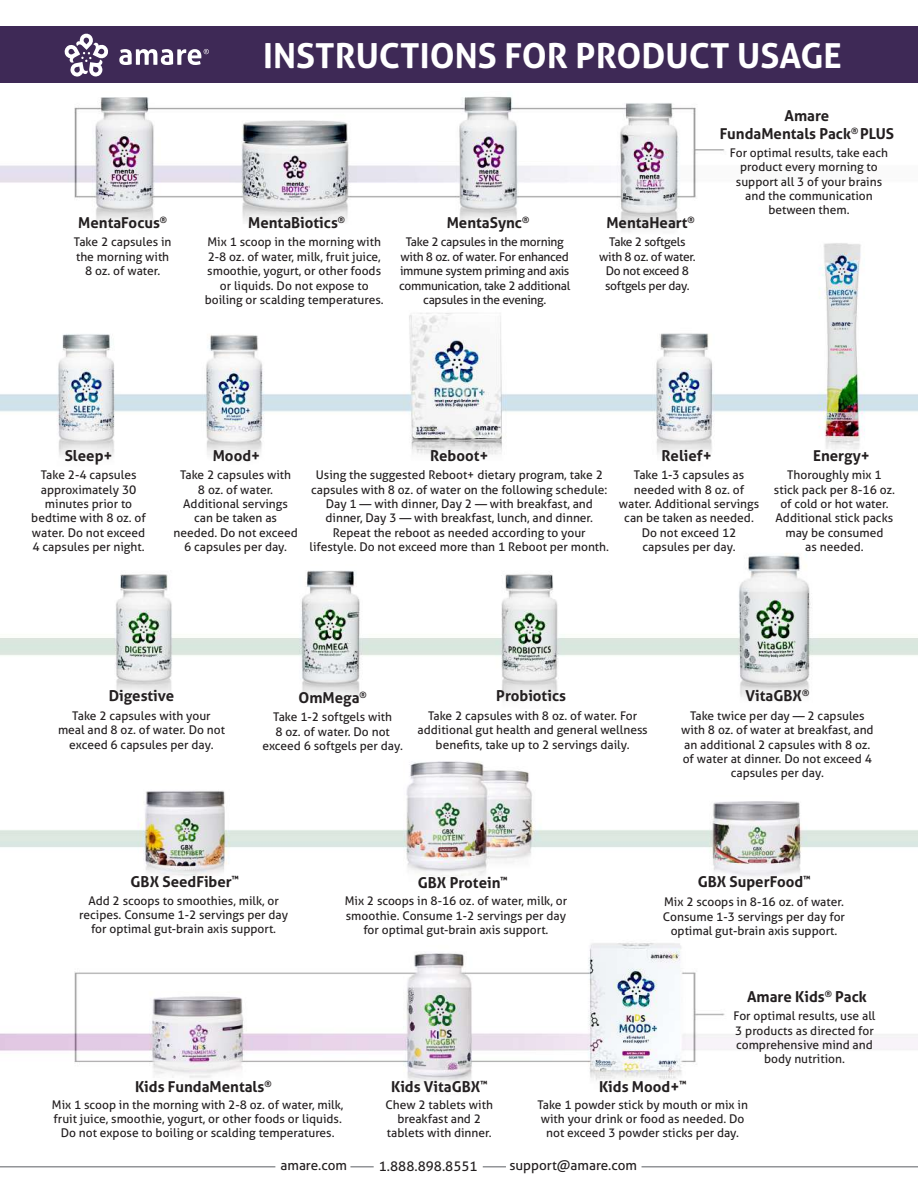
<style>
.page{position:relative;width:918px;height:1188px;background:#fff}
.page>*{position:absolute;margin:0;border:0;box-sizing:border-box;transform-origin:0 0}
.t1{font:700 34.5px "Aller";color:#fff}
.t2{font:700 15px/18px "Aller";color:#231f20;text-align:center}
.t3{font:13.5px "Aller";color:#231f20}
.t4{font:12px/14.4px "Aller";color:#231f20;text-align:center}
.t5{font:12px/14.4px "Aller";letter-spacing:-.025em;color:#231f20;text-align:center}
</style>
<div class="page">
<img style="left:0;top:97px;width:918px;height:1071px">
<div style="left:0;top:26px;width:918px;height:57px;background:#3e2956"></div>
<svg style="left:64px;top:33px;width:44px;height:44px"></svg>
<svg style="left:119px;top:49px;width:90px;height:16px"></svg>
<hr style="left:0;top:1166px;width:275px;height:2px;background:#939598">
<hr style="left:350px;top:1166px;width:24px;height:2px;background:#939598">
<hr style="left:483px;top:1166px;width:23px;height:2px;background:#939598">
<hr style="left:642px;top:1166px;width:276px;height:2px;background:#939598">
<h1 class="t1" style="left:263px;top:34px;width:580px">INSTRUCTIONS FOR PRODUCT USAGE</h1>
<p class="t2" style="left:720px;top:107px;width:176px">Amare<br>FundaMentals Pack<sup>®</sup> PLUS</p>
<p class="t2" style="left:78px;top:214px;width:90px">MentaFocus<sup>®</sup></p>
<p class="t4" style="left:74px;top:235px;width:99px">Take 2 capsules in the morning with<br>8 oz. of water.</p>
<p class="t2" style="left:248px;top:214px;width:99px">MentaBiotics<sup>®</sup></p>
<p class="t4" style="left:205px;top:235px;width:181px">Mix 1 scoop in the morning with<br>2-8 oz. of water, milk, fruit juice, smoothie, yogurt, or other foods or liquids. Do not expose to boiling or scalding temperatures.</p>
<p class="t2" style="left:447px;top:214px;width:84px">MentaSync<sup>®</sup></p>
<p class="t2" style="left:606px;top:214px;width:90px">MentaHeart<sup>®</sup></p>
<p class="t5" style="left:399px;top:235px;width:173px">Take 2 capsules in the morning with 8 oz. of water. For enhanced immune system priming and axis communication, take 2 additional capsules in the evening.</p>
<p class="t5" style="left:599px;top:235px;width:98px">Take 2 softgels with 8 oz. of water.<br>Do not exceed 8 softgels per day.</p>
<p class="t4" style="left:730px;top:145px;width:160px">For optimal results, take each product every morning to support all 3 of your brains and the communication between them.</p>
<p class="t2" style="left:65px;top:447px;width:49px">Sleep+</p>
<p class="t2" style="left:213px;top:447px;width:49px">Mood+</p>
<p class="t2" style="left:430px;top:447px;width:60px">Reboot+</p>
<p class="t2" style="left:662px;top:447px;width:52px">Relief+</p>
<p class="t2" style="left:813px;top:447px;width:58px">Energy+</p>
<p class="t4" style="left:31px;top:468px;width:116px">Take 2-4 capsules approximately 30 minutes prior to bedtime with 8 oz. of water. Do not exceed<br>4 capsules per night.</p>
<p class="t4" style="left:173px;top:468px;width:126px">Take 2 capsules with<br>8 oz. of water.<br>Additional servings can be taken as needed. Do not exceed<br>6 capsules per day.</p>
<p class="t4" style="left:310px;top:468px;width:301px">Using the suggested Reboot+ dietary program, take 2 capsules with 8 oz. of water on the following schedule:<br>Day 1 — with dinner, Day 2 — with breakfast, and dinner, Day 3 — with breakfast, lunch, and dinner.<br>Repeat the reboot as needed according to your lifestyle. Do not exceed more than 1 Reboot per month.</p>
<p class="t4" style="left:619px;top:468px;width:142px">Take 1-3 capsules as needed with 8 oz. of water. Additional servings can be taken as needed.<br>Do not exceed 12 capsules per day.</p>
<p class="t4" style="left:774px;top:468px;width:123px">Thoroughly mix 1 stick pack per 8-16 oz. of cold or hot water.<br>Additional stick packs may be consumed<br>as needed.</p>
<p class="t2" style="left:109px;top:687px;width:67px">Digestive</p>
<p class="t2" style="left:299px;top:688px;width:70px">OmMega<sup>®</sup></p>
<p class="t2" style="left:496px;top:687px;width:71px">Probiotics</p>
<p class="t2" style="left:746px;top:687px;width:65px">VitaGBX<sup>®</sup></p>
<p class="t4" style="left:58px;top:708px;width:168px">Take 2 capsules with your meal and 8 oz. of water. Do not exceed 6 capsules per day.</p>
<p class="t4" style="left:262px;top:710px;width:142px">Take 1-2 softgels with<br>8 oz. of water. Do not exceed 6 softgels per day.</p>
<p class="t4" style="left:418px;top:708px;width:232px">Take 2 capsules with 8 oz. of water. For additional gut health and general wellness benefits, take up to 2 servings daily.</p>
<p class="t4" style="left:681px;top:708px;width:194px">Take twice per day — 2 capsules with 8 oz. of water at breakfast, and an additional 2 capsules with 8 oz. of water at dinner. Do not exceed 4 capsules per day.</p>
<p class="t2" style="left:131px;top:873px;width:110px">GBX SeedFiber<sup>™</sup></p>
<p class="t2" style="left:418px;top:874px;width:91px">GBX Protein<sup>™</sup></p>
<p class="t2" style="left:698px;top:873px;width:114px">GBX SuperFood<sup>™</sup></p>
<p class="t4" style="left:79px;top:893px;width:210px">Add 2 scoops to smoothies, milk, or recipes. Consume 1-2 servings per day for optimal gut-brain axis support.</p>
<p class="t2" style="left:135px;top:1078px;width:138px">Kids FundaMentals<sup>®</sup></p>
<p class="t4" style="left:345px;top:894px;width:224px">Mix 2 scoops in 8-16 oz. of water, milk, or smoothie. Consume 1-2 servings per day for optimal gut-brain axis support.</p>
<p class="t4" style="left:663px;top:895px;width:184px">Mix 2 scoops in 8-16 oz. of water.<br>Consume 1-3 servings per day for optimal gut-brain axis support.</p>
<p class="t2" style="left:747px;top:988px;width:121px">Amare Kids<sup>®</sup> Pack</p>
<p class="t2" style="left:391px;top:1078px;width:98px">Kids VitaGBX<sup>™</sup></p>
<p class="t2" style="left:599px;top:1078px;width:89px">Kids Mood+<sup>™</sup></p>
<p class="t4" style="left:734px;top:1009px;width:143px">For optimal results, use all<br>3 products as directed for comprehensive mind and body nutrition.</p>
<p class="t4" style="left:52px;top:1097px;width:293px">Mix 1 scoop in the morning with 2-8 oz. of water, milk, fruit juice, smoothie, yogurt, or other foods or liquids.<br>Do not expose to boiling or scalding temperatures.</p>
<p class="t4" style="left:386px;top:1097px;width:109px">Chew 2 tablets with breakfast and 2 tablets with dinner.</p>
<p class="t4" style="left:537px;top:1097px;width:212px">Take 1 powder stick by mouth or mix in with your drink or food as needed. Do not exceed 3 powder sticks per day.</p>
<p class="t3" style="left:281px;top:1157px;width:68px">amare.com</p>
<p class="t3" style="left:379px;top:1158px;width:100px">1.888.898.8551</p>
<p class="t3" style="left:509px;top:1157px;width:129px">support@amare.com</p>
</div>
